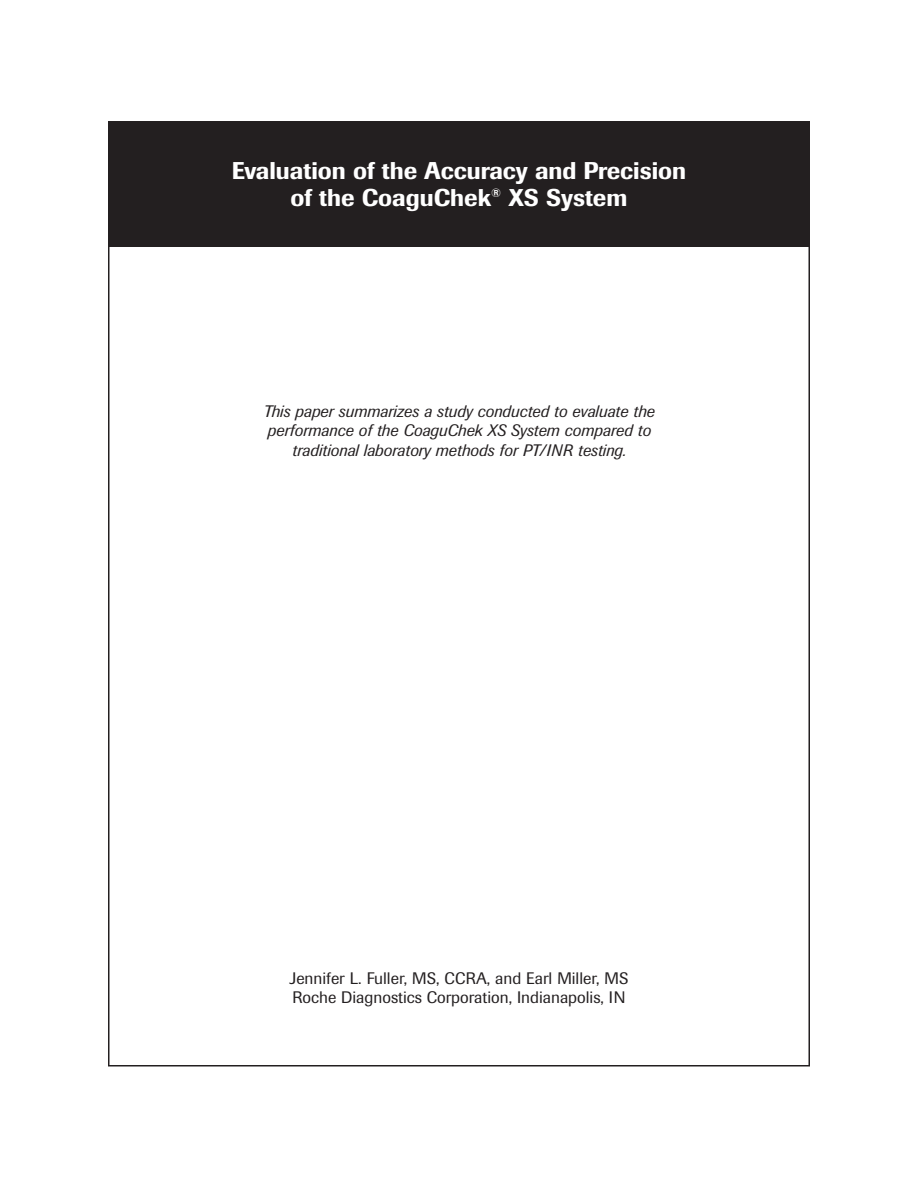
<style>
.page{position:relative;width:918px;height:1188px;background:#fff}
.page>*{position:absolute;margin:0;border:0;box-sizing:border-box;transform-origin:0 0}
.t1{font:500 24px/27px "Imago";color:#fff;text-align:center}
.t2{font:italic 16.5px/19.5px "Imago";color:#231f20;text-align:center}
.t3{font:16.5px/19.5px "Imago";color:#231f20}
</style>
<div class="page">
<div style="left:108px;top:122px;width:702px;height:125px;background:#231f20"></div>
<h1 class="t1" style="left:232px;top:159px;width:456px">Evaluation of the Accuracy and Precision of the CoaguChek<sup>®</sup> XS System</h1>
<p class="t2" style="left:263px;top:403px;width:393px">This paper summarizes a study conducted to evaluate the performance of the CoaguChek XS System compared to traditional laboratory methods for PT/INR testing.</p>
<p class="t3" style="left:289px;top:969px;width:341px">Jennifer L. Fuller, MS, CCRA, and Earl Miller, MS<br>Roche Diagnostics Corporation, Indianapolis, IN</p>
</div>
